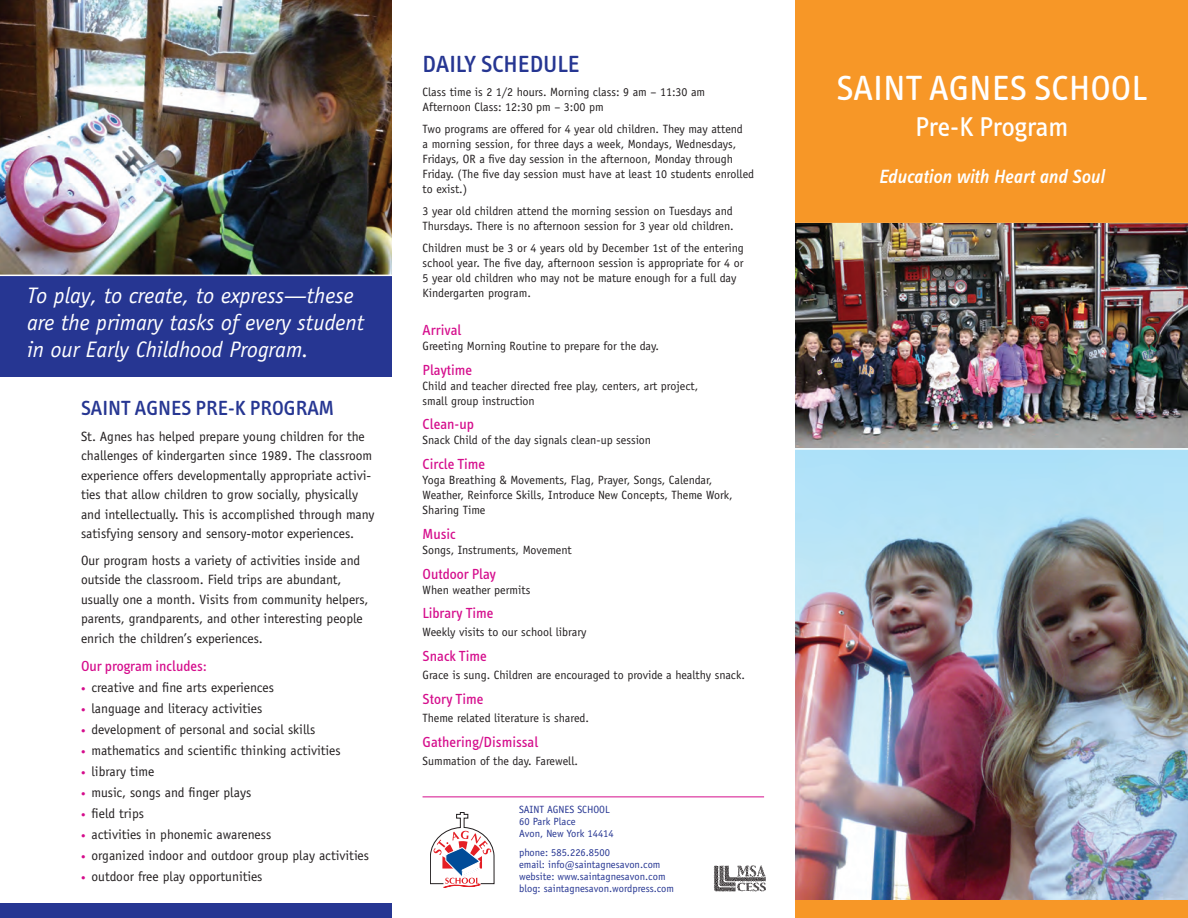
<style>
.page{position:relative;width:1188px;height:918px;background:#fff}
.page>*{position:absolute;margin:0;border:0;box-sizing:border-box;transform-origin:0 0}
.t1{font:36px "Info Text";letter-spacing:.045em;color:#fff}
.t2{font:27.9px "Info Text";letter-spacing:-.01em;color:#fff}
.t3{font:500 24px "Info Text";color:#263692}
.t4{font:italic 22.5px/27px "Officina Sans";color:#fff}
.t5{font:500 21px "Info Text";color:#263692}
.t6{font:italic 19.8px "Info Text Medium Tf";color:#fff}
.t7{font:15px "Info Text";color:#d50d8c}
.t8{font:13.5px/19.5px "Officina Sans";color:#231f20}
.t9{font:12px/15px "Officina Sans";color:#231f20}
.t10{font:10.5px/12px "Officina Sans";color:#263692}
.s1{font-size:9px;color:#d50d8c}
</style>
<div class="page">
<img style="left:796px;top:450px;width:392px;height:450px">
<svg style="left:430px;top:812px;width:64px;height:76px"></svg>
<div style="left:0;top:34px;width:392px;height:343px;background:#263692"></div>
<hr style="left:423px;top:796px;width:341px;height:1px;background:#d50d8c">
<img style="left:0;top:0;width:392px;height:275px">
<div style="left:0;top:903px;width:392px;height:15px;background:#263692"></div>
<hr style="left:0;top:275px;width:412px;height:1px;background:#fff">
<div style="left:796px;top:900px;width:392px;height:18px;background:#f79727"></div>
<img style="left:713px;top:865px;width:53px;height:27px">
<div style="left:796px;top:0;width:392px;height:232px;background:#f79727"></div>
<hr style="left:792px;top:223px;width:396px;height:1px;background:#fff">
<img style="left:796px;top:224px;width:392px;height:224px">
<h3 class="t4" style="left:27px;top:281px;width:339px">To play, to create, to express—these are the primary tasks of every student in our Early Childhood Program.</h3>
<h3 class="t5" style="left:81px;top:397px;width:255px">SAINT AGNES PRE-K PROGRAM</h3>
<p class="t8" style="left:81px;top:427px;width:295px">St. Agnes has helped prepare young children for the challenges of kindergarten since 1989. The classroom experience offers developmentally appropriate activi&shy;ties that allow children to grow socially, physically and intellectually. This is accomplished through many satisfying sensory and sensory-motor experiences.</p>
<p class="t8" style="left:81px;top:550px;width:289px">Our program hosts a variety of activities inside and outside the classroom. Field trips are abundant, usually one a month. Visits from community helpers, parents, grandparents, and other interesting people enrich the children’s experiences.</p>
<p class="t7" style="left:81px;top:658px;width:127px">Our program includes:</p>
<p class="t8" style="left:81px;top:678px;width:195px"><span class="s1">•</span> creative and fine arts experiences</p>
<p class="t8" style="left:81px;top:699px;width:183px"><span class="s1">•</span> language and literacy activities</p>
<p class="t8" style="left:81px;top:720px;width:236px"><span class="s1">•</span> development of personal and social skills</p>
<p class="t8" style="left:81px;top:741px;width:261px"><span class="s1">•</span> mathematics and scientific thinking activities</p>
<p class="t8" style="left:81px;top:762px;width:75px"><span class="s1">•</span> library time</p>
<p class="t8" style="left:81px;top:783px;width:172px"><span class="s1">•</span> music, songs and finger plays</p>
<p class="t8" style="left:81px;top:804px;width:65px"><span class="s1">•</span> field trips</p>
<p class="t8" style="left:81px;top:825px;width:192px"><span class="s1">•</span> activities in phonemic awareness</p>
<p class="t8" style="left:81px;top:846px;width:290px"><span class="s1">•</span> organized indoor and outdoor group play activities</p>
<p class="t8" style="left:81px;top:867px;width:183px"><span class="s1">•</span> outdoor free play opportunities</p>
<h3 class="t3" style="left:423px;top:51px;width:159px">DAILY SCHEDULE</h3>
<p class="t9" style="left:423px;top:85px;width:284px">Class time is 2 1/2 hours. Morning class: 9 am – 11:30 am<br>Afternoon Class: 12:30 pm – 3:00 pm</p>
<p class="t9" style="left:423px;top:122px;width:333px">Two programs are offered for 4 year old children. They may attend<br>a morning session, for three days a week, Mondays, Wednesdays, Fridays, OR a five day session in the afternoon, Monday through Friday. (The five day session must have at least 10 students enrolled to exist.)</p>
<p class="t9" style="left:423px;top:203px;width:313px">3 year old children attend the morning session on Tuesdays and<br>Thursdays. There is no afternoon session for 3 year old children.</p>
<p class="t9" style="left:423px;top:240px;width:323px">Children must be 3 or 4 years old by December 1st of the entering school year. The five day, afternoon session is appropriate for 4 or 5 year old children who may not be mature enough for a full day Kindergarten program.</p>
<p class="t7" style="left:423px;top:321px;width:40px">Arrival</p>
<p class="t9" style="left:423px;top:338px;width:238px">Greeting Morning Routine to prepare for the day.</p>
<p class="t7" style="left:423px;top:361px;width:51px">Playtime</p>
<p class="t9" style="left:423px;top:378px;width:277px">Child and teacher directed free play, centers, art project, small group instruction</p>
<p class="t7" style="left:423px;top:416px;width:53px">Clean-up</p>
<p class="t9" style="left:423px;top:433px;width:230px">Snack Child of the day signals clean-up session</p>
<p class="t7" style="left:423px;top:456px;width:64px">Circle Time</p>
<p class="t9" style="left:423px;top:473px;width:312px">Yoga Breathing &amp; Movements, Flag, Prayer, Songs, Calendar,<br>Weather, Reinforce Skills, Introduce New Concepts, Theme Work,<br>Sharing Time</p>
<p class="t7" style="left:423px;top:525px;width:35px">Music</p>
<p class="t9" style="left:423px;top:542px;width:150px">Songs, Instruments, Movement</p>
<p class="t7" style="left:423px;top:565px;width:75px">Outdoor Play</p>
<p class="t9" style="left:423px;top:582px;width:109px">When weather permits</p>
<p class="t7" style="left:423px;top:605px;width:72px">Library Time</p>
<p class="t9" style="left:423px;top:625px;width:165px">Weekly visits to our school library</p>
<p class="t7" style="left:423px;top:648px;width:66px">Snack Time</p>
<p class="t9" style="left:423px;top:668px;width:324px">Grace is sung. Children are encouraged to provide a healthy snack.</p>
<p class="t7" style="left:423px;top:690px;width:62px">Story Time</p>
<p class="t9" style="left:423px;top:710px;width:168px">Theme related literature is shared.</p>
<p class="t7" style="left:423px;top:733px;width:117px">Gathering/Dismissal</p>
<p class="t9" style="left:423px;top:753px;width:157px">Summation of the day. Farewell.</p>
<p class="t10" style="left:519px;top:803px;width:96px">SAINT AGNES SCHOOL<br>60 Park Place<br>Avon, New York 14414</p>
<p class="t10" style="left:519px;top:846px;width:157px">phone: 585.226.8500<br>email: info@saintagnesavon.com website: www.saintagnesavon.com blog: saintagnesavon.wordpress.com</p>
<h1 class="t1" style="left:836px;top:68px;width:274px">Saint Agnes School</h1>
<h2 class="t2" style="left:915px;top:111px;width:155px">Pre-K Program</h2>
<h3 class="t6" style="left:879px;top:165px;width:227px">Education with Heart and Soul</h3>
</div>
